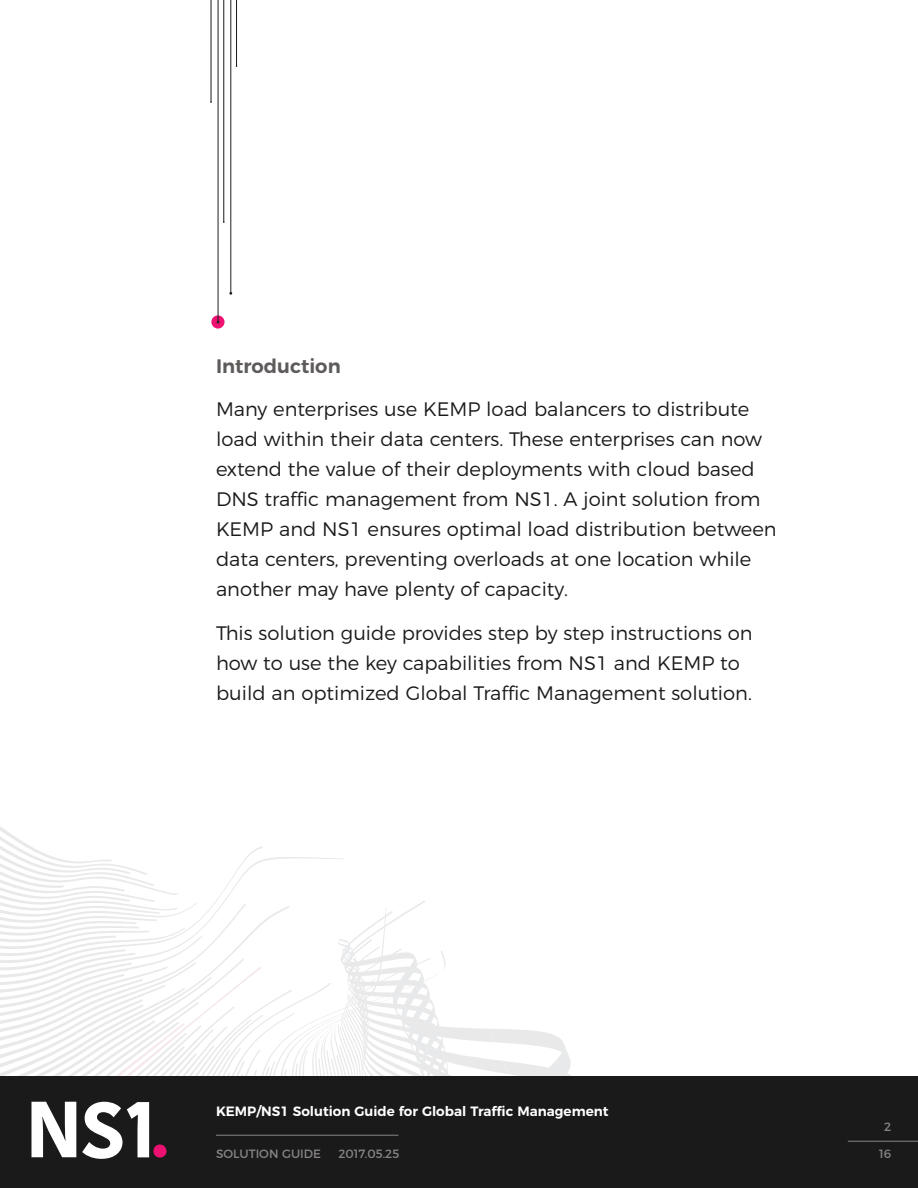
<style>
.page{position:relative;width:918px;height:1188px;background:#fff}
.page>*{position:absolute;margin:0;border:0;box-sizing:border-box;transform-origin:0 0}
.t1{font:300 19.5px/30px "Montserrat";color:#191a19}
.t2{font:600 19.5px "Montserrat";color:#5e5b5a}
.t3{font:600 13.5px "Montserrat";color:#fff}
.t4{font:12px "Montserrat";color:#888484}
</style>
<div class="page">
<div style="left:0;top:1076px;width:918px;height:112px;background:#191a19"></div>
<svg style="left:0;top:826px;width:571px;height:333px"></svg>
<div style="left:153px;top:1145px;width:13px;height:13px;background:#ed1171;border-radius:50%"></div>
<hr style="left:848px;top:1141px;width:70px;height:1px;background:#888484">
<hr style="left:216px;top:1135px;width:182px;height:1px;background:#888484">
<svg style="left:211px;top:315px;width:14px;height:14px"></svg>
<hr style="left:224px;top:0;width:1px;height:222px;background:#191a19">
<hr style="left:218px;top:0;width:1px;height:322px;background:#231f20">
<hr style="left:211px;top:0;width:1px;height:102px;background:#191a19">
<hr style="left:231px;top:0;width:1px;height:293px;background:#231f20">
<hr style="left:236px;top:0;width:1px;height:66px;background:#191a19">
<p class="t2" style="left:216px;top:350px;width:126px">Introduction</p>
<p class="t1" style="left:216px;top:393px;width:562px">Many enterprises use KEMP load balancers to distribute load within their data centers. These enterprises can now extend the value of their deployments with cloud based DNS traffic management from NS1. A joint solution from KEMP and NS1 ensures optimal load distribution between data centers, preventing overloads at one location while another may have plenty of capacity.</p>
<p class="t1" style="left:216px;top:616px;width:538px">This solution guide provides step by step instructions on how to use the key capabilities from NS1 and KEMP to build an optimized Global Traffic Management solution.</p>
<p class="t3" style="left:216px;top:1101px;width:394px">KEMP/NS1 Solution Guide for Global Traffic Management</p>
<p class="t4" style="left:216px;top:1144px;width:107px">SOLUTION GUIDE</p>
<p class="t4" style="left:338px;top:1144px;width:62px">2017.05.25</p>
<p class="t4" style="left:884px;top:1118px;width:9px">2</p>
<p class="t4" style="left:879px;top:1144px;width:14px">16</p>
</div>
